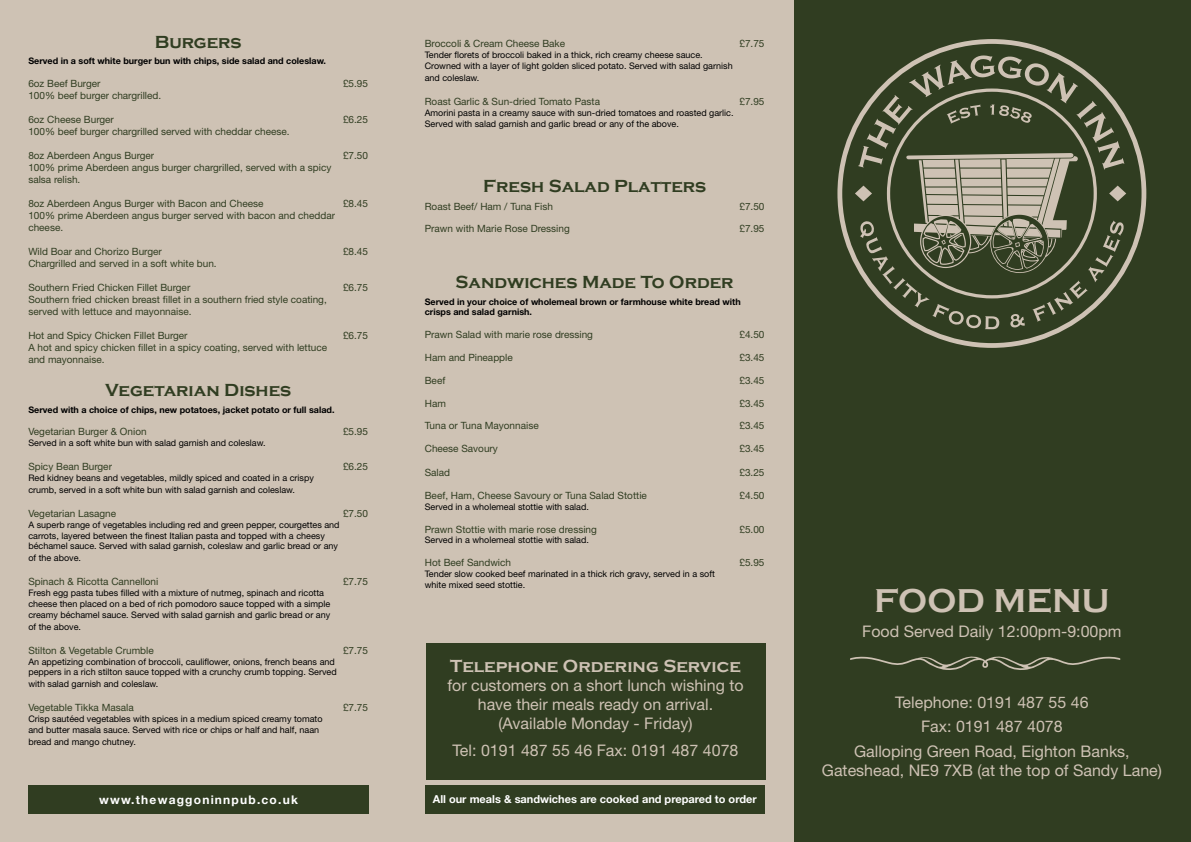
<style>
.page{position:relative;width:1191px;height:842px;background:#cec2b4}
.page>*{position:absolute;margin:0;border:0;box-sizing:border-box;transform-origin:0 0}
.t1{font:700 34px "Copperplate Gothic";color:#cec2b4}
.t2{font:700 18px "Copperplate Gothic";color:#303d21}
.t3{font:700 18px "Copperplate Gothic";color:#cec2b4}
.t4{font:16px/24.4px "Helvetica Neue LT Std";color:#cec2b4;text-align:center}
.t5{font:700 12px "Helvetica Neue LT Std";letter-spacing:.1em;color:#fff}
.t6{font:700 11px "Helvetica Neue LT Std";color:#fff}
.t7{font:10px/12px "Helvetica Neue LT Std";color:#303d21}
.t8{font:9px/10.8px "Helvetica Neue LT Std";color:#000}
.t9{font:700 9px/10.8px "Helvetica Neue LT Std";color:#000}
</style>
<div class="page">
<div style="left:794px;top:0;width:397px;height:842px;background:#303d21"></div>
<div style="left:28px;top:785px;width:341px;height:29px;background:#303d21"></div>
<div style="left:426px;top:643px;width:339px;height:137px;background:#303d21"></div>
<svg style="left:837px;top:39px;width:309px;height:309px"></svg>
<svg style="left:855px;top:55px;width:271px;height:274px"></svg>
<div style="left:425px;top:785px;width:339px;height:29px;background:#303d21"></div>
<svg style="left:850px;top:656px;width:270px;height:14px"></svg>
<h2 class="t2" style="left:155px;top:32px;width:88px">Burgers</h2>
<p class="t9" style="left:28px;top:56px;width:299px">Served in a soft white burger bun with chips, side salad and coleslaw.</p>
<p class="t7" style="left:28px;top:78px;width:74px">6oz Beef Burger</p>
<p class="t7" style="left:343px;top:78px;width:27px">£5.95</p>
<p class="t7" style="left:28px;top:90px;width:134px">100% beef burger chargrilled.</p>
<p class="t7" style="left:28px;top:114px;width:87px">6oz Cheese Burger</p>
<p class="t7" style="left:343px;top:114px;width:27px">£6.25</p>
<p class="t7" style="left:28px;top:126px;width:263px">100% beef burger chargrilled served with cheddar cheese.</p>
<p class="t7" style="left:28px;top:150px;width:127px">8oz Aberdeen Angus Burger</p>
<p class="t7" style="left:343px;top:150px;width:27px">£7.50</p>
<p class="t7" style="left:28px;top:162px;width:305px">100% prime Aberdeen angus burger chargrilled, served with a spicy salsa relish.</p>
<p class="t7" style="left:28px;top:198px;width:237px">8oz Aberdeen Angus Burger with Bacon and Cheese</p>
<p class="t7" style="left:343px;top:198px;width:27px">£8.45</p>
<p class="t7" style="left:28px;top:210px;width:308px">100% prime Aberdeen angus burger served with bacon and cheddar cheese.</p>
<p class="t7" style="left:28px;top:246px;width:135px">Wild Boar and Chorizo Burger</p>
<p class="t7" style="left:343px;top:246px;width:27px">£8.45</p>
<p class="t7" style="left:28px;top:258px;width:190px">Chargrilled and served in a soft white bun.</p>
<p class="t7" style="left:28px;top:282px;width:163px">Southern Fried Chicken Fillet Burger</p>
<p class="t7" style="left:343px;top:282px;width:27px">£6.75</p>
<p class="t7" style="left:28px;top:294px;width:300px">Southern fried chicken breast fillet in a southern fried style coating, served with lettuce and mayonnaise.</p>
<p class="t7" style="left:28px;top:330px;width:161px">Hot and Spicy Chicken Fillet Burger</p>
<p class="t7" style="left:343px;top:330px;width:27px">£6.75</p>
<p class="t7" style="left:28px;top:342px;width:300px">A hot and spicy chicken fillet in a spicy coating, served with lettuce and mayonnaise.</p>
<h2 class="t2" style="left:105px;top:380px;width:188px">Vegetarian Dishes</h2>
<p class="t9" style="left:28px;top:404px;width:308px">Served with a choice of chips, new potatoes, jacket potato or full salad.</p>
<p class="t7" style="left:28px;top:426px;width:120px">Vegetarian Burger &amp; Onion</p>
<p class="t7" style="left:343px;top:426px;width:27px">£5.95</p>
<p class="t8" style="left:28px;top:437px;width:239px">Served in a soft white bun with salad garnish and coleslaw.</p>
<p class="t7" style="left:28px;top:460px;width:85px">Spicy Bean Burger</p>
<p class="t7" style="left:343px;top:460px;width:27px">£6.25</p>
<p class="t8" style="left:28px;top:472px;width:287px;line-height:12px">Red kidney beans and vegetables, mildly spiced and coated in a crispy crumb, served in a soft white bun with salad garnish and coleslaw.</p>
<p class="t7" style="left:28px;top:507px;width:89px">Vegetarian Lasagne</p>
<p class="t7" style="left:343px;top:507px;width:27px">£7.50</p>
<p class="t8" style="left:28px;top:519px;width:313px">A superb range of vegetables including red and green pepper, courgettes and carrots, layered between the finest Italian pasta and topped with a cheesy béchamel sauce. Served with salad garnish, coleslaw and garlic bread or any</p>
<p class="t8" style="left:28px;top:553px;width:54px">of the above.</p>
<p class="t7" style="left:28px;top:576px;width:132px">Spinach &amp; Ricotta Cannelloni</p>
<p class="t7" style="left:343px;top:576px;width:27px">£7.75</p>
<p class="t8" style="left:28px;top:587px;width:303px">Fresh egg pasta tubes filled with a mixture of nutmeg, spinach and ricotta cheese then placed on a bed of rich pomodoro sauce topped with a simple creamy béchamel sauce. Served with salad garnish and garlic bread or any</p>
<p class="t8" style="left:28px;top:621px;width:54px">of the above.</p>
<p class="t7" style="left:28px;top:644px;width:127px">Stilton &amp; Vegetable Crumble</p>
<p class="t7" style="left:343px;top:644px;width:27px">£7.75</p>
<p class="t8" style="left:28px;top:656px;width:310px">An appetizing combination of broccoli, cauliflower, onions, french beans and peppers in a rich stilton sauce topped with a crunchy crumb topping. Served</p>
<p class="t8" style="left:28px;top:679px;width:131px">with salad garnish and coleslaw.</p>
<p class="t7" style="left:28px;top:702px;width:107px">Vegetable Tikka Masala</p>
<p class="t7" style="left:343px;top:702px;width:27px">£7.75</p>
<p class="t8" style="left:28px;top:713px;width:296px">Crisp sautéed vegetables with spices in a medium spiced creamy tomato and butter masala sauce. Served with rice or chips or half and half, naan</p>
<p class="t8" style="left:28px;top:736px;width:109px">bread and mango chutney.</p>
<h3 class="t5" style="left:99px;top:792px;width:200px">www.thewaggoninnpub.co.uk</h3>
<p class="t7" style="left:425px;top:38px;width:142px">Broccoli &amp; Cream Cheese Bake</p>
<p class="t7" style="left:739px;top:38px;width:27px">£7.75</p>
<p class="t8" style="left:425px;top:50px;width:309px">Tender florets of broccoli baked in a thick, rich creamy cheese sauce.<br>Crowned with a layer of light golden sliced potato. Served with salad garnish</p>
<p class="t8" style="left:425px;top:72px;width:56px">and coleslaw.</p>
<p class="t7" style="left:425px;top:95px;width:177px">Roast Garlic &amp; Sun-dried Tomato Pasta</p>
<p class="t7" style="left:739px;top:95px;width:27px">£7.95</p>
<p class="t8" style="left:425px;top:107px;width:310px">Amorini pasta in a creamy sauce with sun-dried tomatoes and roasted garlic.<br>Served with salad garnish and garlic bread or any of the above.</p>
<h2 class="t2" style="left:483px;top:176px;width:225px">Fresh Salad Platters</h2>
<p class="t7" style="left:425px;top:200px;width:130px">Roast Beef/ Ham / Tuna Fish</p>
<p class="t7" style="left:739px;top:200px;width:27px">£7.50</p>
<p class="t7" style="left:425px;top:223px;width:146px">Prawn with Marie Rose Dressing</p>
<p class="t7" style="left:739px;top:223px;width:27px">£7.95</p>
<h2 class="t2" style="left:455px;top:272px;width:279px">Sandwiches Made To Order</h2>
<p class="t9" style="left:425px;top:296px;width:317px">Served in your choice of wholemeal brown or farmhouse white bread with crisps and salad garnish.</p>
<p class="t7" style="left:425px;top:328px;width:170px">Prawn Salad with marie rose dressing</p>
<p class="t7" style="left:739px;top:328px;width:27px">£4.50</p>
<p class="t7" style="left:425px;top:351px;width:89px">Ham and Pineapple</p>
<p class="t7" style="left:739px;top:351px;width:27px">£3.45</p>
<p class="t7" style="left:425px;top:374px;width:22px">Beef</p>
<p class="t7" style="left:739px;top:374px;width:27px">£3.45</p>
<p class="t7" style="left:425px;top:397px;width:23px">Ham</p>
<p class="t7" style="left:739px;top:397px;width:27px">£3.45</p>
<p class="t7" style="left:425px;top:420px;width:115px">Tuna or Tuna Mayonnaise</p>
<p class="t7" style="left:739px;top:420px;width:27px">£3.45</p>
<p class="t7" style="left:425px;top:442px;width:75px">Cheese Savoury</p>
<p class="t7" style="left:739px;top:442px;width:27px">£3.45</p>
<p class="t7" style="left:425px;top:466px;width:27px">Salad</p>
<p class="t7" style="left:739px;top:466px;width:27px">£3.25</p>
<p class="t7" style="left:425px;top:489px;width:224px">Beef, Ham, Cheese Savoury or Tuna Salad Stottie</p>
<p class="t7" style="left:739px;top:489px;width:27px">£4.50</p>
<p class="t8" style="left:425px;top:501px;width:166px">Served in a wholemeal stottie with salad.</p>
<p class="t7" style="left:425px;top:523px;width:174px">Prawn Stottie with marie rose dressing</p>
<p class="t7" style="left:739px;top:523px;width:27px">£5.00</p>
<p class="t8" style="left:425px;top:535px;width:166px">Served in a wholemeal stottie with salad.</p>
<p class="t7" style="left:425px;top:556px;width:88px">Hot Beef Sandwich</p>
<p class="t7" style="left:739px;top:556px;width:27px">£5.95</p>
<p class="t8" style="left:425px;top:568px;width:292px">Tender slow cooked beef marinated in a thick rich gravy, served in a soft white mixed seed stottie.</p>
<h2 class="t3" style="left:450px;top:656px;width:292px">Telephone Ordering Service</h2>
<h3 class="t4" style="left:447px;top:675px;width:298px;line-height:19.2px">for customers on a short lunch wishing to have their meals ready on arrival. (Available Monday - Friday)</h3>
<h3 class="t4" style="left:452px;top:738px;width:287px">Tel: 0191 487 55 46 Fax: 0191 487 4078</h3>
<p class="t6" style="left:433px;top:793px;width:325px">All our meals &amp; sandwiches are cooked and prepared to order</p>
<h1 class="t1" style="left:874px;top:582px;width:237px">FOOD MENU</h1>
<h3 class="t4" style="left:862px;top:619px;width:261px">Food Served Daily 12:00pm-9:00pm</h3>
<h3 class="t4" style="left:854px;top:690px;width:277px">Telephone: 0191 487 55 46<br>Fax: 0191 487 4078<br>Galloping Green Road, Eighton Banks,</h3>
<h3 class="t4" style="left:822px;top:758px;width:341px">Gateshead, NE9 7XB (at the top of Sandy Lane)</h3>
</div>
